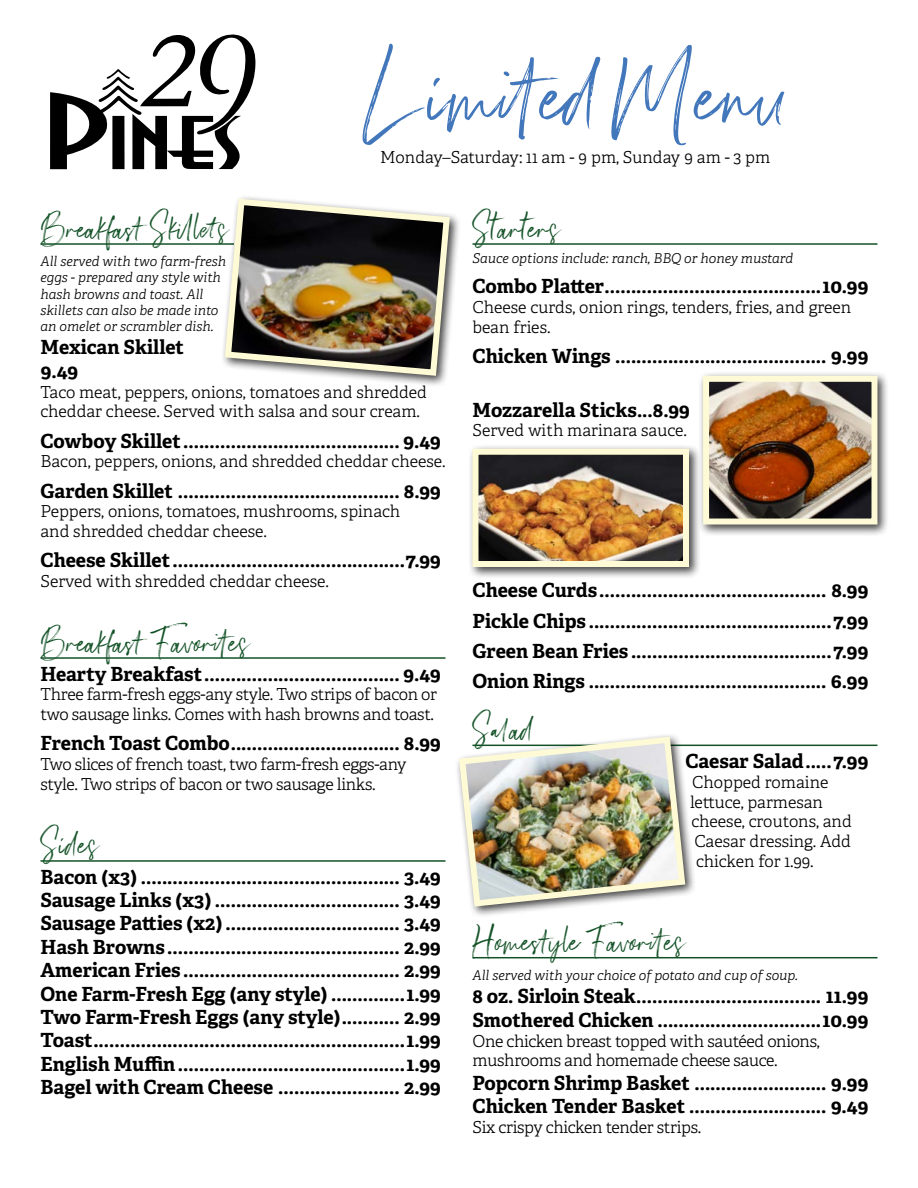
<style>
.page{position:relative;width:918px;height:1188px;background:#fff}
.page>*{position:absolute;margin:0;border:0;box-sizing:border-box;transform-origin:0 0}
.t1{font:101.7px "Katulamp";letter-spacing:.015em;color:#4377bb}
.t2{font:36px "Katulamp";color:#135227}
.t3{font:36px "Katulamp";letter-spacing:.025em;color:#135227}
.Entree{font:700 19.5px "Adelle PE";letter-spacing:-.005em;color:#000}
.description{font:16.5px/19.8px "Adelle PE Lt";letter-spacing:-.005em;color:#000}
.Entree-2{font:italic 13.5px/16.2px "Adelle PE Lt";color:#000}
.description-2{font:italic 13.5px "Adelle PE Lt";color:#000}
</style>
<div class="page">
<hr style="left:40px;top:243px;width:194px;height:2px;background:#135227">
<hr style="left:40px;top:657px;width:406px;height:2px;background:#135227">
<hr style="left:40px;top:860px;width:406px;height:2px;background:#135227">
<svg style="left:50px;top:34px;width:206px;height:135px"></svg>
<hr style="left:472px;top:243px;width:406px;height:2px;background:#135227">
<hr style="left:472px;top:745px;width:406px;height:1px;background:#135227">
<hr style="left:472px;top:957px;width:406px;height:1px;background:#135227">
<div style="left:221px;top:195px;width:240px;height:192px;background:#000;opacity:.75"></div>
<img style="left:222px;top:195px;width:231px;height:184px">
<div style="left:698px;top:371px;width:191px;height:166px;background:#000;opacity:.75"></div>
<img style="left:710px;top:383px;width:161px;height:135px">
<div style="left:703px;top:376px;width:175px;height:149px;border:6px solid #fdfad5"></div>
<div style="left:468px;top:444px;width:233px;height:135px;background:#000;opacity:.75"></div>
<img style="left:479px;top:456px;width:203px;height:104px">
<div style="left:472px;top:449px;width:217px;height:118px;border:6px solid #fdfad5"></div>
<div style="left:455px;top:732px;width:242px;height:186px;background:#000;opacity:.75"></div>
<img style="left:456px;top:733px;width:233px;height:177px">
<p class="t1" style="left:363px;top:32px;width:427px">LimitedMenu</p>
<p class="description" style="left:380px;top:146px;width:392px">Monday–Saturday: 11 am - 9 pm, Sunday 9 am - 3 pm</p>
<p class="t2" style="left:40px;top:206px;width:187px">Breakfast Skillets</p>
<p class="Entree-2" style="left:40px;top:253px;width:187px">All served with two farm-fresh eggs - prepared any style with hash browns and toast. All skillets can also be made into an omelet or scrambler dish.</p>
<p class="Entree" style="left:40px;top:333px;width:145px">Mexican Skillet</p>
<p class="Entree" style="left:40px;top:357px;width:39px">9.49</p>
<p class="description" style="left:40px;top:381px;width:388px">Taco meat, peppers, onions, tomatoes and shredded cheddar cheese. Served with salsa and sour cream.</p>
<p class="Entree" style="left:40px;top:427px;width:402px">Cowboy Skillet ......................................... 9.49</p>
<p class="description" style="left:40px;top:451px;width:407px">Bacon, peppers, onions, and shredded cheddar cheese.</p>
<p class="Entree" style="left:40px;top:476px;width:402px">Garden Skillet .......................................... 8.99</p>
<p class="description" style="left:40px;top:501px;width:361px">Peppers, onions, tomatoes, mushrooms, spinach and shredded cheddar cheese.</p>
<p class="Entree" style="left:40px;top:546px;width:402px">Cheese Skillet ............................................7.99</p>
<p class="description" style="left:40px;top:571px;width:290px">Served with shredded cheddar cheese.</p>
<p class="t2" style="left:40px;top:620px;width:208px">Breakfast Favorites</p>
<p class="Entree" style="left:40px;top:660px;width:402px">Hearty Breakfast..................................... 9.49</p>
<p class="description" style="left:40px;top:684px;width:398px">Three farm-fresh eggs-any style. Two strips of bacon or two sausage links. Comes with hash browns and toast.</p>
<p class="Entree" style="left:40px;top:729px;width:402px">French Toast Combo................................ 8.99</p>
<p class="description" style="left:40px;top:754px;width:368px">Two slices of french toast, two farm-fresh eggs-any style. Two strips of bacon or two sausage links.</p>
<p class="t2" style="left:40px;top:823px;width:57px">Sides</p>
<p class="Entree" style="left:40px;top:863px;width:402px">Bacon (x3) ................................................. 3.49</p>
<p class="Entree" style="left:41px;top:886px;width:402px">Sausage Links (x3) ................................... 3.49</p>
<p class="Entree" style="left:41px;top:909px;width:402px">Sausage Patties (x2) ................................. 3.49</p>
<p class="Entree" style="left:41px;top:933px;width:402px">Hash Browns ............................................ 2.99</p>
<p class="Entree" style="left:41px;top:956px;width:402px">American Fries ......................................... 2.99</p>
<p class="Entree" style="left:41px;top:980px;width:402px">One Farm-Fresh Egg (any style) ..............1.99</p>
<p class="Entree" style="left:41px;top:1003px;width:402px">Two Farm-Fresh Eggs (any style)........... 2.99</p>
<p class="Entree" style="left:41px;top:1026px;width:402px">Toast...........................................................1.99</p>
<p class="Entree" style="left:41px;top:1050px;width:402px">English Muffin...........................................1.99</p>
<p class="Entree" style="left:41px;top:1073px;width:402px">Bagel with Cream Cheese ....................... 2.99</p>
<p class="t3" style="left:472px;top:206px;width:86px">Starters</p>
<p class="description-2" style="left:472px;top:249px;width:322px">Sauce options include: ranch, BBQ or honey mustard</p>
<p class="Entree" style="left:472px;top:272px;width:398px">Combo Platter.........................................10.99</p>
<p class="description" style="left:472px;top:297px;width:380px">Cheese curds, onion rings, tenders, fries, and green bean fries.</p>
<p class="Entree" style="left:472px;top:342px;width:397px">Chicken Wings ........................................ 9.99</p>
<p class="Entree" style="left:472px;top:395px;width:219px">Mozzarella Sticks...8.99</p>
<p class="description" style="left:472px;top:420px;width:216px">Served with marinara sauce.</p>
<p class="Entree" style="left:472px;top:576px;width:398px">Cheese Curds........................................... 8.99</p>
<p class="Entree" style="left:472px;top:607px;width:398px">Pickle Chips ..............................................7.99</p>
<p class="Entree" style="left:472px;top:637px;width:398px">Green Bean Fries ......................................7.99</p>
<p class="Entree" style="left:472px;top:667px;width:398px">Onion Rings ............................................. 6.99</p>
<p class="t2" style="left:472px;top:707px;width:62px">Salad</p>
<p class="Entree" style="left:686px;top:747px;width:185px">Caesar Salad.....7.99</p>
<p class="description" style="left:692px;top:772px;width:138px">Chopped romaine</p>
<p class="description" style="left:690px;top:791px;width:134px">lettuce, parmesan</p>
<p class="description" style="left:692px;top:811px;width:162px">cheese, croutons, and</p>
<p class="description" style="left:695px;top:831px;width:158px">Caesar dressing. Add</p>
<p class="description" style="left:696px;top:851px;width:119px">chicken for 1.99.</p>
<p class="t2" style="left:472px;top:919px;width:212px">Homestyle Favorites</p>
<p class="Entree-2" style="left:472px;top:967px;width:327px">All served with your choice of potato and cup of soup.</p>
<p class="Entree" style="left:472px;top:982px;width:398px">8 oz. Sirloin Steak................................... 11.99</p>
<p class="Entree" style="left:472px;top:1006px;width:398px">Smothered Chicken ...............................10.99</p>
<p class="description" style="left:472px;top:1030px;width:349px">One chicken breast topped with sautéed onions, mushrooms and homemade cheese sauce.</p>
<p class="Entree" style="left:472px;top:1069px;width:397px">Popcorn Shrimp Basket ......................... 9.99</p>
<p class="Entree" style="left:472px;top:1092px;width:398px">Chicken Tender Basket .......................... 9.49</p>
<p class="description" style="left:472px;top:1117px;width:230px">Six crispy chicken tender strips.</p>
</div>
